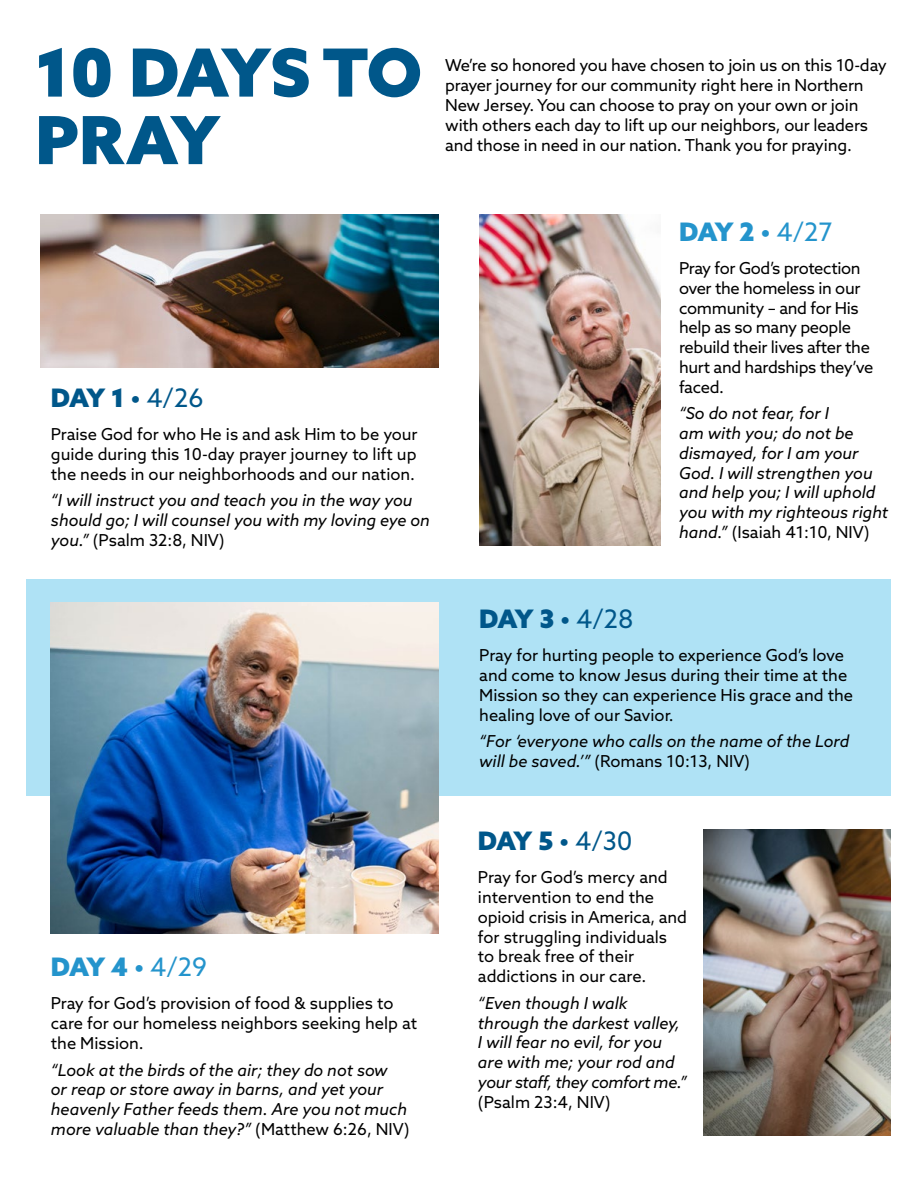
<style>
.page{position:relative;width:918px;height:1188px;background:#fff}
.page>*{position:absolute;margin:0;border:0;box-sizing:border-box;transform-origin:0 0}
.t1{font:900 66.45px/67.5px "Azo Sans";letter-spacing:-.01em;color:#00578a}
.t2{font:900 25.5px "Azo Sans";letter-spacing:-.08em;color:#00578a}
.t3{font:900 25.5px "Azo Sans";letter-spacing:-.08em;color:#2494cc}
.t4{font:16.5px/19.8px "Azo Sans";letter-spacing:-.01em;color:#000}
.t5{font:italic 16.5px/19.8px "Azo Sans";color:#000}
.s1{font-weight:400}
.s2{font-style:normal}
</style>
<div class="page">
<div style="left:26px;top:580px;width:865px;height:216px;background:#afe2f5"></div>
<img style="left:40px;top:215px;width:398px;height:152px">
<img style="left:703px;top:830px;width:188px;height:305px">
<img style="left:51px;top:602px;width:388px;height:331px">
<img style="left:479px;top:215px;width:182px;height:331px">
<h1 class="t1" style="left:35px;top:38px;width:388px">10 DAYS TO<br>PRAY</h1>
<p class="t4" style="left:445px;top:55px;width:443px">We’re so honored you have chosen to join us on this 10-day prayer journey for our community right here in Northern New Jersey. You can choose to pray on your own or join with others each day to lift up our neighbors, our leaders and those in need in our nation. Thank you for praying.</p>
<h2 class="t2" style="left:51px;top:381px;width:154px">DAY 1 • <span class="s1">4/26</span></h2>
<p class="t4" style="left:51px;top:424px;width:368px;text-align:justify">Praise God for who He is and ask Him to be your guide during this 10-day prayer journey to lift up the needs in our neighborhoods and our nation.</p>
<p class="t5" style="left:51px;top:490px;width:381px">“I will instruct you and teach you in the way you should go; I will counsel you with my loving eye on you.” <span class="s2">(Psalm 32:8, NIV)</span></p>
<h2 class="t3" style="left:679px;top:214px;width:155px">DAY 2 • <span class="s1">4/27</span></h2>
<p class="t4" style="left:679px;top:258px;width:196px">Pray for God’s protection over the homeless in our community – and for His help as so many people rebuild their lives after the hurt and hardships they’ve faced.</p>
<p class="t5" style="left:679px;top:403px;width:210px">“So do not fear, for I<br>am with you; do not be dismayed, for I am your<br>God. I will strengthen you and help you; I will uphold you with my righteous right hand.” <span class="s2">(Isaiah 41:10, NIV)</span></p>
<h2 class="t2" style="left:479px;top:602px;width:156px">DAY 3 • <span class="s1">4/28</span></h2>
<p class="t4" style="left:479px;top:645px;width:375px">Pray for hurting people to experience God’s love and come to know Jesus during their time at the Mission so they can experience His grace and the healing love of our Savior.</p>
<p class="t5" style="left:479px;top:731px;width:372px">“For ‘everyone who calls on the name of the Lord will be saved.’” <span class="s2">(Romans 10:13, NIV)</span></p>
<h2 class="t3" style="left:51px;top:950px;width:158px">DAY 4 • <span class="s1">4/29</span></h2>
<p class="t4" style="left:51px;top:993px;width:368px">Pray for God’s provision of food &amp; supplies to care for our homeless neighbors seeking help at the Mission.</p>
<p class="t5" style="left:51px;top:1060px;width:360px">“Look at the birds of the air; they do not sow<br>or reap or store away in barns, and yet your heavenly Father feeds them. Are you not much more valuable than they?” <span class="s2">(Matthew 6:26, NIV)</span></p>
<h2 class="t2" style="left:478px;top:824px;width:156px">DAY 5 • <span class="s1">4/30</span></h2>
<p class="t4" style="left:478px;top:867px;width:210px">Pray for God’s mercy and intervention to end the opioid crisis in America, and for struggling individuals to break free of their addictions in our care.</p>
<p class="t5" style="left:478px;top:993px;width:210px">“Even though I walk through the darkest valley,<br>I will fear no evil, for you are with me; your rod and your staff, they comfort me.”</p>
<p class="t4" style="left:478px;top:1092px;width:134px">(Psalm 23:4, NIV)</p>
</div>
